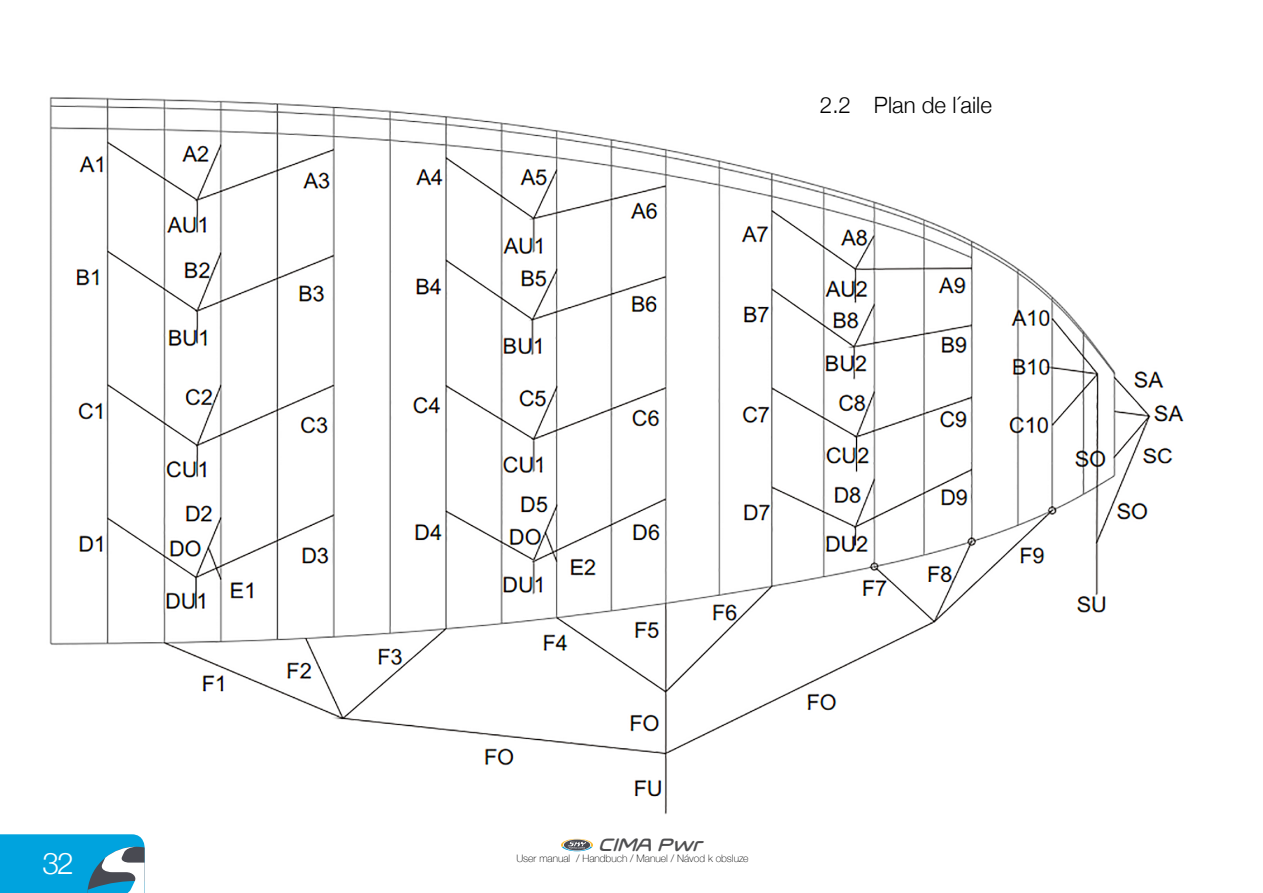
<style>
.page{position:relative;width:1263px;height:893px;background:#fff}
.page>*{position:absolute;margin:0;border:0;box-sizing:border-box;transform-origin:0 0}
.t1{font:300 30px "Helvetica Neue";color:#fff}
.t2{font:300 22.5px "Helvetica Neue";color:#000}
.t3{font:italic 17.7px "Axion RND";color:#4e4e50}
.t4{font:100 10.35px "Helvetica Neue";color:#000}
</style>
<div class="page">
<img style="left:49px;top:97px;width:1135px;height:718px">
<svg style="left:563px;top:839px;width:28px;height:12px"></svg>
<svg style="left:564px;top:840px;width:26px;height:10px"></svg>
<svg style="left:561px;top:839px;width:32px;height:10px"></svg>
<svg style="left:0;top:834px;width:145px;height:59px;background:#23a3d2"></svg>
<h1 class="t1" style="left:43px;top:839px;width:33px">32</h1>
<h2 class="t2" style="left:820px;top:86px;width:174px">2.2 Plan de l´aile</h2>
<h3 class="t3" style="left:597px;top:831px;width:114px">CIMAPwr</h3>
<p class="t4" style="left:516px;top:850px;width:234px">User manual / Handbuch / Manuel / Návod k obsluze</p>
</div>
